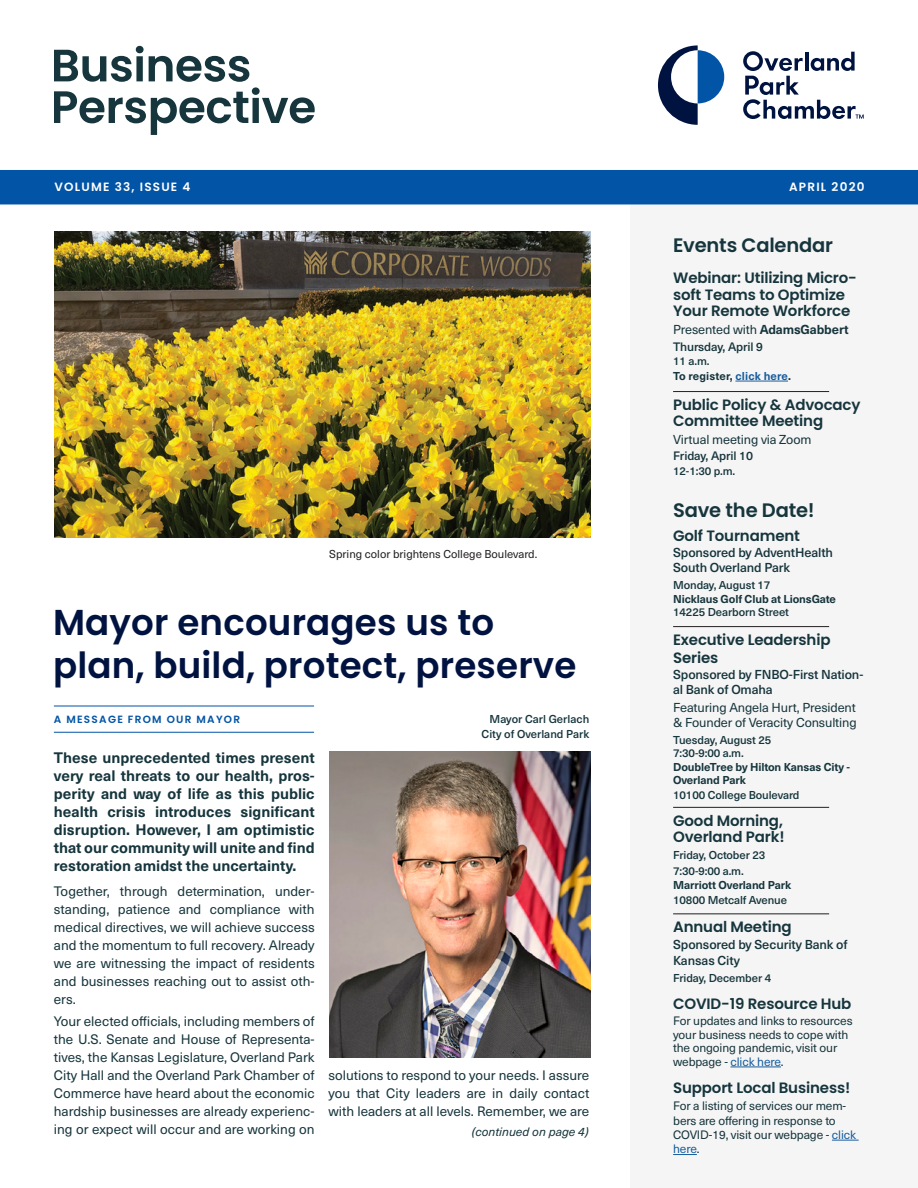
<style>
.page{position:relative;width:918px;height:1188px;background:#fff}
.page>*{position:absolute;margin:0;border:0;box-sizing:border-box;transform-origin:0 0}
.Headline{font:600 36px/43.5px "Poppins";letter-spacing:.005em;color:#001340}
.t1{font:600 19.5px "Poppins";letter-spacing:-.01em;color:#16353c}
.t2{font:700 15px/18px "Neue Haas Unica W1 G";color:#16353c;text-align:justify}
.Calendar_Event{font:600 15px/16.5px "Poppins";letter-spacing:-.01em;color:#16353c}
.t3{font:13.5px/18px "Neue Haas Unica W1 G";color:#16353c;text-align:justify}
.Calendar_Event-2{font:500 12.75px/15.8px "Neue Haas Unica W1 G";letter-spacing:-.01em;color:#16353c}
.Calendar_Event-3{font:12.75px/15.8px "Neue Haas Unica W1 G";letter-spacing:-.01em;color:#16353c}
.Calendar_Event-4{font:12px/13.5px "Neue Haas Unica W1 G";letter-spacing:-.01em;color:#16353c}
.Calendar_Event-5{font:500 12px "Neue Haas Unica W1 G";letter-spacing:-.01em;color:#16353c}
.t4{font:600 12px "Poppins";letter-spacing:.1em;color:#fff}
.t5{font:italic 12px "Neue Haas Unica W1 G";color:#16353c}
.Calendar_Event-6{font:500 11.25px/13.6px "Neue Haas Unica W1 G";letter-spacing:-.01em;color:#16353c}
.Calendar_Event-7{font:700 11.25px/14.2px "Neue Haas Unica W1 G";letter-spacing:-.01em;color:#16353c}
.t6{font:11.25px "Neue Haas Unica W1 G";color:#231f20}
.Calendar_Event-8{font:700 11.25px "Neue Haas Unica W1 G";letter-spacing:.01em;color:#16353c}
.t7{font:600 10.5px "Poppins";letter-spacing:.12em;color:#0154a6}
.s1{font-weight:700}
.s2{color:#175d9e}
.s3{font-weight:500}
</style>
<div class="page">
<svg style="left:54px;top:46px;width:261px;height:89px"></svg>
<svg style="left:658px;top:45px;width:66px;height:80px"></svg>
<svg style="left:743px;top:51px;width:121px;height:68px"></svg>
<div style="left:631px;top:197px;width:287px;height:991px;background:#f5f5f5"></div>
<hr style="left:735px;top:381px;width:53px;height:1px;background:#175d9e">
<hr style="left:673px;top:391px;width:156px;height:1px;background:#231f20">
<hr style="left:673px;top:626px;width:156px;height:1px;background:#231f20">
<hr style="left:673px;top:807px;width:156px;height:1px;background:#231f20">
<hr style="left:673px;top:913px;width:156px;height:1px;background:#231f20">
<hr style="left:731px;top:1067px;width:50px;height:1px;background:#175d9e">
<svg style="left:832px;top:1140px;width:27px;height:1px"></svg>
<svg style="left:673px;top:1154px;width:24px;height:1px"></svg>
<img style="left:55px;top:231px;width:535px;height:306px">
<div style="left:0;top:170px;width:918px;height:34px;background:#0154a6"></div>
<img style="left:329px;top:751px;width:261px;height:306px">
<hr style="left:54px;top:706px;width:260px;height:1px;background:#0154a6">
<hr style="left:54px;top:732px;width:260px;height:1px;background:#0154a6">
<p class="t4" style="left:55px;top:180px;width:138px">VOLUME 33, ISSUE 4</p>
<p class="t4" style="left:789px;top:180px;width:77px">APRIL 2020</p>
<p class="t6" style="left:329px;top:546px;width:210px">Spring color brightens College Boulevard.</p>
<p class="Headline" style="left:53px;top:601px;width:525px">Mayor encourages us to plan, build, protect, preserve</p>
<p class="t7" style="left:54px;top:713px;width:188px">A MESSAGE FROM OUR MAYOR</p>
<p class="Calendar_Event-6" style="left:490px;top:712px;width:101px">Mayor Carl Gerlach</p>
<p class="Calendar_Event-6" style="left:482px;top:727px;width:109px">City of Overland Park</p>
<p class="t2" style="left:54px;top:748px;width:262px">These unprecedented times present very real threats to our health, pros&shy;perity and way of life as this public health crisis introduces significant disruption. However, I am optimistic that our community will unite and find restoration amidst the uncertainty.</p>
<p class="t3" style="left:54px;top:881px;width:262px">Together, through determination, under&shy;standing, patience and compliance with medical directives, we will achieve success and the momentum to full recovery. Already we are witnessing the impact of residents and businesses reaching out to assist oth&shy;ers.</p>
<p class="t3" style="left:54px;top:1012px;width:262px">Your elected officials, including members of the U.S. Senate and House of Representa&shy;tives, the Kansas Legislature, Overland Park City Hall and the Overland Park Chamber of Commerce have heard about the economic hardship businesses are already experienc&shy;ing or expect will occur and are working on</p>
<p class="t3" style="left:328px;top:1066px;width:262px">solutions to respond to your needs. I assure you that City leaders are in daily contact with leaders at all levels. Remember, we are</p>
<p class="t5" style="left:472px;top:1123px;width:118px">(continued on page 4)</p>
<p class="t1" style="left:673px;top:233px;width:161px">Events Calendar</p>
<p class="Calendar_Event" style="left:673px;top:270px;width:185px">Webinar: Utilizing Micro&shy;soft Teams to Optimize<br>Your Remote Workforce</p>
<p class="Calendar_Event-3" style="left:673px;top:321px;width:177px">Presented with <span class="s1">AdamsGabbert</span></p>
<p class="Calendar_Event-5" style="left:673px;top:338px;width:91px">Thursday, April 9</p>
<p class="Calendar_Event-6" style="left:673px;top:353px;width:38px">11 a.m.</p>
<p class="Calendar_Event-8" style="left:673px;top:367px;width:119px">To register, <span class="s2">click here</span>.</p>
<p class="Calendar_Event" style="left:673px;top:397px;width:189px">Public Policy &amp; Advocacy<br>Committee Meeting</p>
<p class="Calendar_Event-3" style="left:673px;top:431px;width:140px">Virtual meeting via Zoom</p>
<p class="Calendar_Event-5" style="left:673px;top:447px;width:81px">Friday, April 10</p>
<p class="Calendar_Event-6" style="left:673px;top:464px;width:64px">12-1:30 p.m.</p>
<p class="t1" style="left:673px;top:499px;width:143px">Save the Date!</p>
<p class="Calendar_Event" style="left:673px;top:527px;width:128px">Golf Tournament</p>
<p class="Calendar_Event-2" style="left:673px;top:544px;width:161px;line-height:15px">Sponsored by AdventHealth<br>South Overland Park</p>
<p class="Calendar_Event-7" style="left:673px;top:577px;width:164px"><span class="s3">Monday, August 17<br></span>Nicklaus Golf Club at LionsGate</p>
<p class="Calendar_Event-6" style="left:673px;top:605px;width:117px">14225 Dearborn Street</p>
<p class="Calendar_Event" style="left:673px;top:631px;width:159px;line-height:18px">Executive Leadership<br>Series</p>
<p class="Calendar_Event-2" style="left:673px;top:666px;width:192px">Sponsored by FNBO-First Nation&shy;al Bank of Omaha</p>
<p class="Calendar_Event-3" style="left:673px;top:699px;width:185px">Featuring Angela Hurt, President &amp; Founder of Veracity Consulting</p>
<p class="Calendar_Event-6" style="left:673px;top:732px;width:179px">Tuesday, August 25<br>7:30-9:00 a.m.<br><span class="s1">DoubleTree by Hilton Kansas City -<br>Overland Park<br></span>10100 College Boulevard</p>
<p class="Calendar_Event" style="left:673px;top:812px;width:113px">Good Morning,<br>Overland Park!</p>
<p class="Calendar_Event-6" style="left:673px;top:847px;width:94px">Friday, October 23</p>
<p class="Calendar_Event-7" style="left:673px;top:863px;width:120px"><span class="s3">7:30-9:00 a.m.<br></span>Marriott Overland Park</p>
<p class="Calendar_Event-6" style="left:673px;top:892px;width:115px">10800 Metcalf Avenue</p>
<p class="Calendar_Event" style="left:673px;top:919px;width:120px">Annual Meeting</p>
<p class="Calendar_Event-2" style="left:673px;top:936px;width:176px">Sponsored by Security Bank of<br>Kansas City</p>
<p class="Calendar_Event-6" style="left:673px;top:970px;width:100px">Friday, December 4</p>
<p class="Calendar_Event" style="left:673px;top:995px;width:180px">COVID-19 Resource Hub</p>
<p class="Calendar_Event-4" style="left:673px;top:1014px;width:181px">For updates and links to resources your business needs to cope with the ongoing pandemic, visit our webpage - <span class="s2">click here</span>.</p>
<p class="Calendar_Event" style="left:673px;top:1079px;width:179px">Support Local Business!</p>
<p class="Calendar_Event-4" style="left:673px;top:1098px;width:184px;line-height:14.4px">For a listing of services our mem&shy;bers are offering in response to<br>COVID-19, visit our webpage - <span class="s2">click here</span>.</p>
</div>
